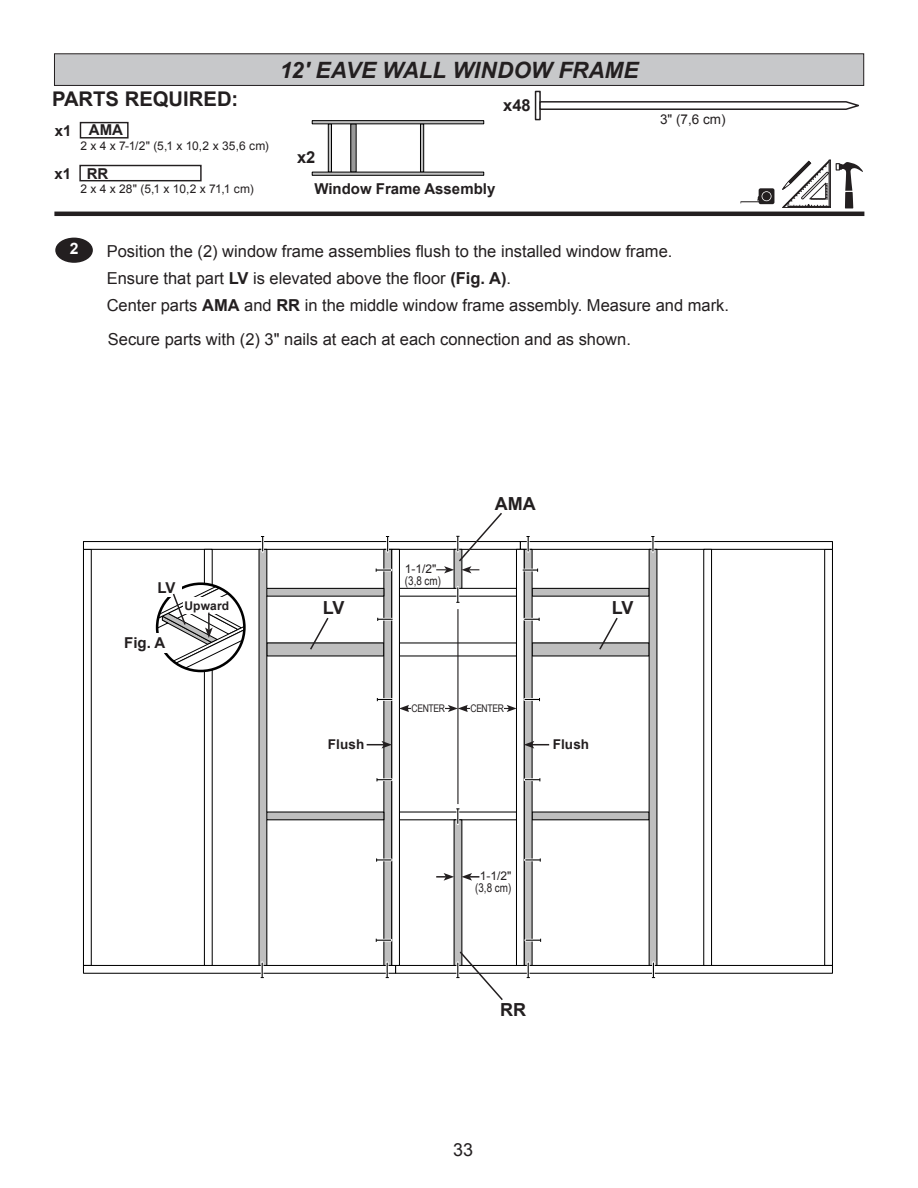
<style>
.page{position:relative;width:918px;height:1188px;background:#fff}
.page>*{position:absolute;margin:0;border:0;box-sizing:border-box;transform-origin:0 0}
.t1{font:italic 700 22.5px "Arial";color:#231f20}
.hhp_fig{font:700 20.25px "Arial";color:#231f20}
.hhp_fig-2{font:700 18px "Arial";color:#231f20}
.t2{font:18px "Arial";color:#231f20}
.t3{font:16.5px/27px "Arial";color:#231f20}
.hhp_fig-3{font:700 16.5px "Arial";color:#231f20}
.t4{font:700 15.75px "Arial";color:#fff}
.hhp_fig-4{font:700 15px "Arial";color:#231f20}
.hhp_fig-5{font:700 13.5px "Arial";letter-spacing:.005em;color:#231f20}
.hhp_fig-6{font:13.5px "Arial";color:#231f20}
.t5{font:12px "Arial";letter-spacing:.005em;color:#231f20}
.t6{font:12px "Arial Narrow";color:#231f20}
.hhp_fig-7{font:700 12px "Arial";letter-spacing:.01em;color:#231f20}
.t7{font:10.5px "Arial Narrow";letter-spacing:-.035em;color:#231f20}
.s1{font-weight:700}
</style>
<div class="page">
<div style="left:351px;top:124px;width:5px;height:48px;background:#999"></div>
<div style="left:350px;top:123px;width:7px;height:50px;border:1px solid #000"></div>
<div style="left:328px;top:123px;width:4px;height:50px;border:1px solid #000"></div>
<div style="left:420px;top:123px;width:4px;height:50px;border:1px solid #000"></div>
<svg style="left:311px;top:120px;width:174px;height:5px"></svg>
<svg style="left:311px;top:171px;width:174px;height:5px"></svg>
<hr style="left:54px;top:212px;width:810px;height:4px;background:#231f20">
<div style="left:535px;top:91px;width:6px;height:29px;border:1px solid #231f20"></div>
<svg style="left:539px;top:100px;width:320px;height:11px"></svg>
<div style="left:54px;top:54px;width:810px;height:31px;background:#c7c8ca"></div>
<div style="left:54px;top:53px;width:810px;height:33px;border:1px solid #231f20"></div>
<svg style="left:782px;top:160px;width:81px;height:48px"></svg>
<svg style="left:741px;top:188px;width:33px;height:16px"></svg>
<div style="left:55px;top:238px;width:38px;height:25px;background:#231f20;border-radius:50%"></div>
<div style="left:79px;top:165px;width:123px;height:16px;border:1px solid #231f20"></div>
<div style="left:80px;top:122px;width:49px;height:17px;border:1px solid #231f20"></div>
<svg style="left:83px;top:513px;width:750px;height:487px"></svg>
<p class="hhp_fig" style="left:52px;top:86px;width:188px">PARTS REQUIRED:</p>
<p class="hhp_fig-4" style="left:55px;top:120px;width:18px">x1</p>
<p class="hhp_fig-4" style="left:55px;top:163px;width:18px">x1</p>
<p class="hhp_fig-4" style="left:89px;top:120px;width:36px">AMA</p>
<p class="t5" style="left:80px;top:138px;width:190px">2 x 4 x 7-1/2" (5,1 x 10,2 x 35,6 cm)</p>
<p class="hhp_fig-4" style="left:87px;top:163px;width:23px">RR</p>
<p class="t5" style="left:80px;top:181px;width:175px">2 x 4 x 28" (5,1 x 10,2 x 71,1 cm)</p>
<p class="t1" style="left:280px;top:55px;width:360px">12' EAVE WALL WINDOW FRAME</p>
<p class="hhp_fig-3" style="left:503px;top:94px;width:29px">x48</p>
<p class="hhp_fig-3" style="left:297px;top:147px;width:20px">x2</p>
<p class="hhp_fig-4" style="left:314px;top:179px;width:183px">Window Frame Assembly</p>
<p class="hhp_fig-6" style="left:660px;top:110px;width:67px">3" (7,6 cm)</p>
<p class="t4" style="left:70px;top:238px;width:10px">2</p>
<p class="t3" style="left:107px;top:238px;width:624px">Position the (2) window frame assemblies flush to the installed window frame.<br>Ensure that part <span class="s1">LV</span> is elevated above the floor <span class="s1">(Fig. A)</span>.<br>Center parts <span class="s1">AMA</span> and <span class="s1">RR</span> in the middle window frame assembly. Measure and mark.</p>
<p class="t3" style="left:108px;top:326px;width:525px">Secure parts with (2) 3" nails at each at each connection and as shown.</p>
<p class="hhp_fig-4" style="left:158px;top:578px;width:20px">LV</p>
<p class="hhp_fig-7" style="left:184px;top:598px;width:46px">Upward</p>
<p class="hhp_fig-4" style="left:124px;top:633px;width:43px">Fig. A</p>
<p class="t5" style="left:405px;top:561px;width:33px">1-1/2"</p>
<p class="t6" style="left:405px;top:572px;width:38px">(3,8 cm)</p>
<p class="hhp_fig-2" style="left:495px;top:492px;width:42px">AMA</p>
<p class="hhp_fig-2" style="left:323px;top:596px;width:23px">LV</p>
<p class="hhp_fig-2" style="left:612px;top:596px;width:23px">LV</p>
<p class="t7" style="left:411px;top:701px;width:35px">CENTER</p>
<p class="t7" style="left:470px;top:701px;width:35px">CENTER</p>
<p class="hhp_fig-5" style="left:328px;top:735px;width:38px">Flush</p>
<p class="hhp_fig-5" style="left:553px;top:735px;width:38px">Flush</p>
<p class="t5" style="left:480px;top:868px;width:33px">1-1/2"</p>
<p class="t6" style="left:475px;top:879px;width:38px">(3,8 cm)</p>
<p class="hhp_fig-2" style="left:500px;top:997px;width:27px">RR</p>
<p class="t2" style="left:453px;top:1138px;width:22px">33</p>
</div>
